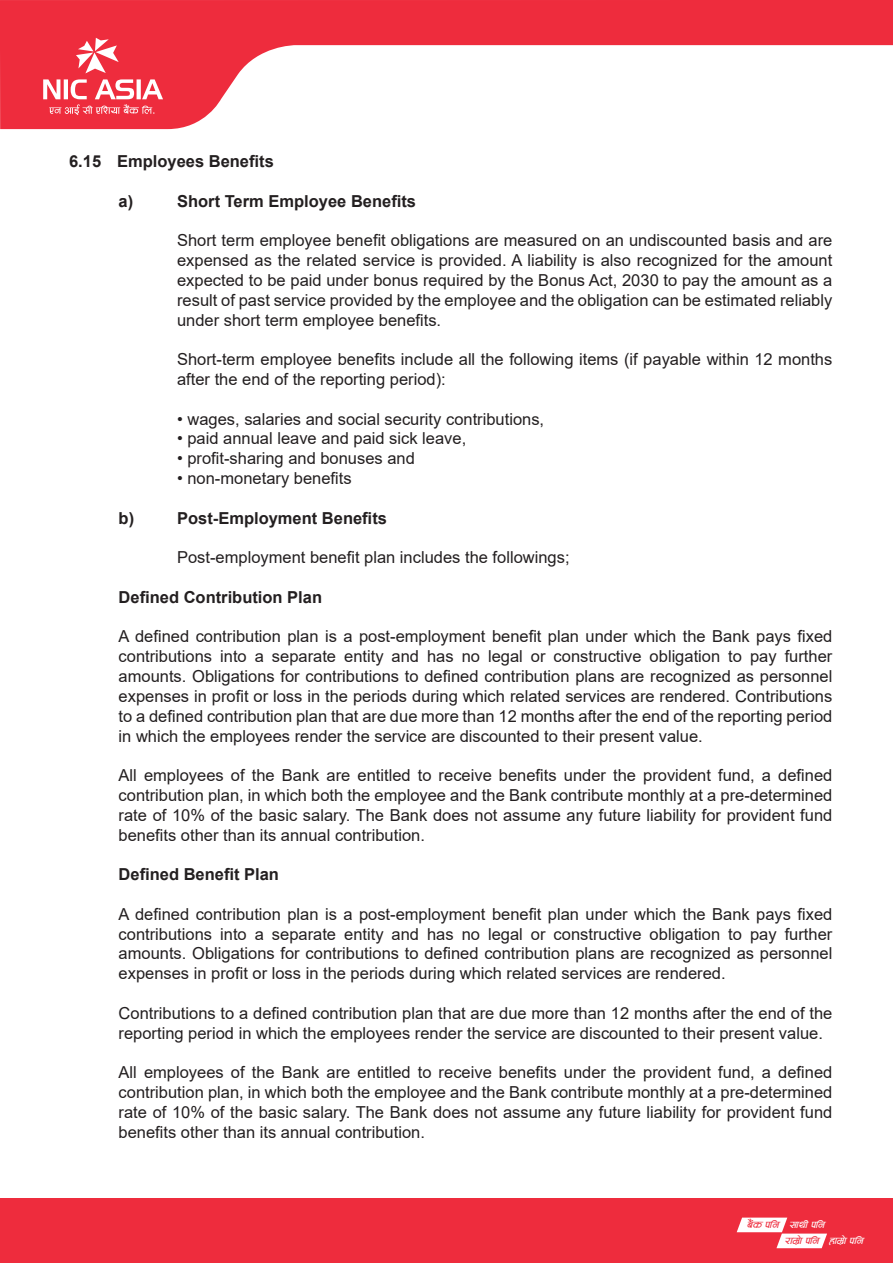
<style>
.page{position:relative;width:893px;height:1263px;background:#fff}
.page>*{position:absolute;margin:0;border:0;box-sizing:border-box;transform-origin:0 0}
.t1{font:16.5px/19.8px "Arial";color:#231f20;text-align:justify}
.t2{font:700 16.5px "Arial";color:#231f20}
.t3{font:italic 12.75px/16px "Aakriti";color:#ee2c3d}
.s1{color:#fff}
</style>
<div class="page">
<svg style="left:0;top:0;width:893px;height:129px"></svg>
<svg style="left:43px;top:38px;width:120px;height:77px"></svg>
<div style="left:0;top:1199px;width:893px;height:64px;background:#ee2c3d"></div>
<svg style="left:737px;top:1217px;width:90px;height:31px"></svg>
<p class="t2" style="left:69px;top:150px;width:206px">6.15 Employees Benefits</p>
<p class="t2" style="left:119px;top:189px;width:16px">a)</p>
<p class="t2" style="left:177px;top:189px;width:240px">Short Term Employee Benefits</p>
<p class="t1" style="left:177px;top:231px;width:657px">Short term employee benefit obligations are measured on an undiscounted basis and are expensed as the related service is provided. A liability is also recognized for the amount expected to be paid under bonus required by the Bonus Act, 2030 to pay the amount as a result of past service provided by the employee and the obligation can be estimated reliably under short term employee benefits.</p>
<p class="t1" style="left:177px;top:349px;width:657px">Short-term employee benefits include all the following items (if payable within 12 months after the end of the reporting period):</p>
<p class="t1" style="left:177px;top:409px;width:369px">• wages, salaries and social security contributions,</p>
<p class="t1" style="left:177px;top:429px;width:291px">• paid annual leave and paid sick leave,</p>
<p class="t1" style="left:177px;top:448px;width:239px">• profit-sharing and bonuses and</p>
<p class="t1" style="left:177px;top:468px;width:176px">• non-monetary benefits</p>
<p class="t2" style="left:119px;top:506px;width:17px">b)</p>
<p class="t2" style="left:177px;top:506px;width:211px">Post-Employment Benefits</p>
<p class="t1" style="left:177px;top:547px;width:394px">Post-employment benefit plan includes the followings;</p>
<p class="t2" style="left:119px;top:585px;width:205px">Defined Contribution Plan</p>
<p class="t1" style="left:119px;top:627px;width:715px">A defined contribution plan is a post-employment benefit plan under which the Bank pays fixed contributions into a separate entity and has no legal or constructive obligation to pay further amounts. Obligations for contributions to defined contribution plans are recognized as personnel expenses in profit or loss in the periods during which related services are rendered. Contributions to a defined contribution plan that are due more than 12 months after the end of the reporting period in which the employees render the service are discounted to their present value.</p>
<p class="t1" style="left:119px;top:765px;width:715px">All employees of the Bank are entitled to receive benefits under the provident fund, a defined contribution plan, in which both the employee and the Bank contribute monthly at a pre-determined rate of 10% of the basic salary. The Bank does not assume any future liability for provident fund benefits other than its annual contribution.</p>
<p class="t2" style="left:119px;top:863px;width:162px">Defined Benefit Plan</p>
<p class="t1" style="left:119px;top:904px;width:715px">A defined contribution plan is a post-employment benefit plan under which the Bank pays fixed contributions into a separate entity and has no legal or constructive obligation to pay further amounts. Obligations for contributions to defined contribution plans are recognized as personnel expenses in profit or loss in the periods during which related services are rendered.</p>
<p class="t1" style="left:119px;top:1003px;width:715px">Contributions to a defined contribution plan that are due more than 12 months after the end of the reporting period in which the employees render the service are discounted to their present value.</p>
<p class="t1" style="left:119px;top:1062px;width:715px">All employees of the Bank are entitled to receive benefits under the provident fund, a defined contribution plan, in which both the employee and the Bank contribute monthly at a pre-determined rate of 10% of the basic salary. The Bank does not assume any future liability for provident fund benefits other than its annual contribution.</p>
<p class="t3" style="left:785px;top:1216px;width:80px;text-indent:-38px">a}+s klg <span class="s1">;fyL klg<br></span>/fd|f]klg <span class="s1">xfd|f]klg</span></p>
</div>
